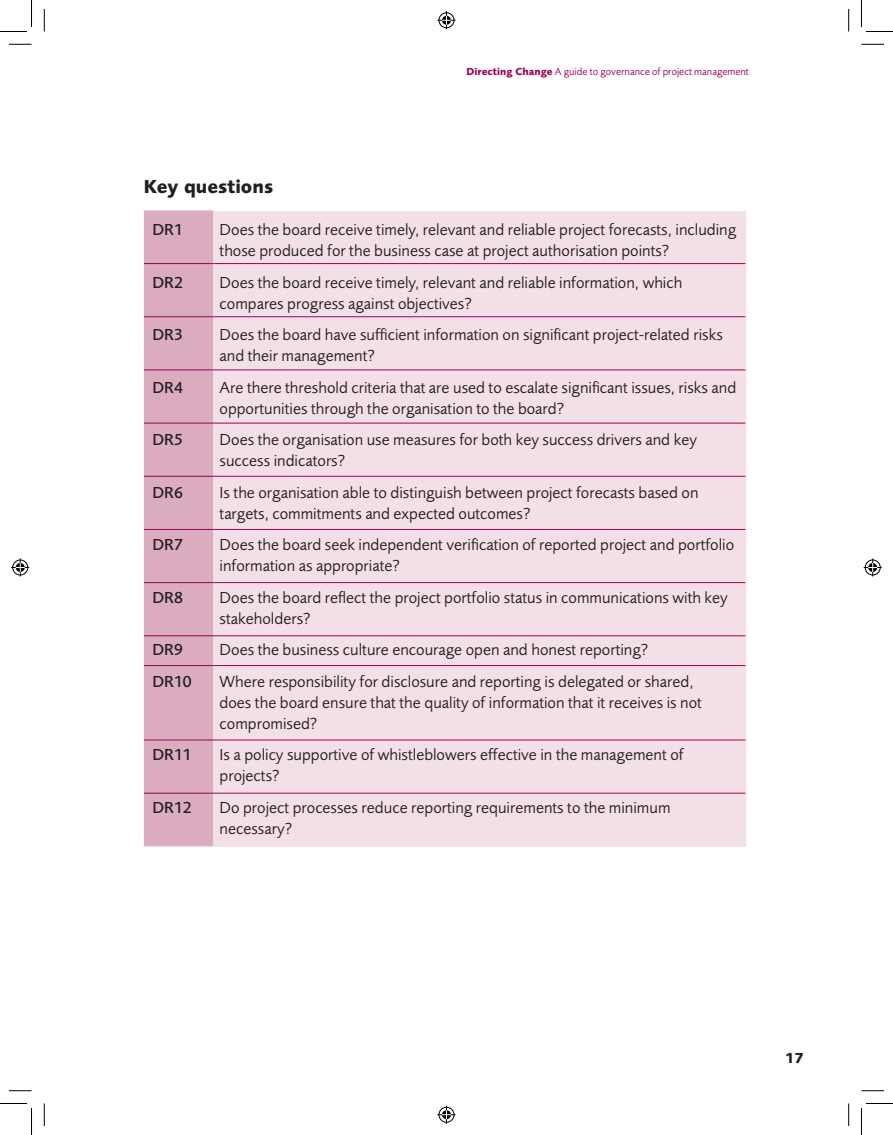
<style>
.page{position:relative;width:893px;height:1135px;background:#fff}
.page>*{position:absolute;margin:0;border:0;box-sizing:border-box;transform-origin:0 0}
.t1{font:700 19.5px "Foundry Sans";color:#231f20}
.t2{font:16.5px/21px "Foundry Sans";color:#231f20}
.t3{font:500 16.5px "Foundry Sans";color:#231f20}
.t4{font:700 15px "Foundry Sans";color:#231f20}
.t5{font:10.5px "Foundry Sans";color:#9c0159}
.s1{font-weight:700}
</style>
<div class="page">
<div style="left:144px;top:210px;width:69px;height:636px;background:#dbacc0"></div>
<div style="left:214px;top:211px;width:531px;height:635px;background:#f3e0e7"></div>
<hr style="left:213px;top:211px;width:1px;height:52px;background:#f3e0e7">
<hr style="left:745px;top:211px;width:1px;height:52px;background:#f3e0e7">
<hr style="left:213px;top:264px;width:1px;height:52px;background:#f3e0e7">
<hr style="left:745px;top:263px;width:1px;height:54px;background:#f3e0e7">
<hr style="left:213px;top:317px;width:1px;height:52px;background:#f3e0e7">
<hr style="left:745px;top:317px;width:1px;height:53px;background:#f3e0e7">
<hr style="left:213px;top:370px;width:1px;height:53px;background:#f3e0e7">
<hr style="left:745px;top:370px;width:1px;height:53px;background:#f3e0e7">
<hr style="left:213px;top:423px;width:1px;height:53px;background:#f3e0e7">
<hr style="left:745px;top:423px;width:1px;height:53px;background:#f3e0e7">
<hr style="left:213px;top:476px;width:1px;height:53px;background:#f3e0e7">
<hr style="left:745px;top:476px;width:1px;height:53px;background:#f3e0e7">
<hr style="left:213px;top:530px;width:1px;height:52px;background:#f3e0e7">
<hr style="left:745px;top:529px;width:1px;height:53px;background:#f3e0e7">
<hr style="left:213px;top:583px;width:1px;height:52px;background:#f3e0e7">
<hr style="left:745px;top:582px;width:1px;height:54px;background:#f3e0e7">
<svg style="left:213px;top:636px;width:1px;height:29px"></svg>
<svg style="left:745px;top:636px;width:1px;height:29px"></svg>
<hr style="left:213px;top:666px;width:1px;height:73px;background:#f3e0e7">
<hr style="left:745px;top:665px;width:1px;height:75px;background:#f3e0e7">
<hr style="left:213px;top:740px;width:1px;height:52px;background:#f3e0e7">
<hr style="left:745px;top:740px;width:1px;height:53px;background:#f3e0e7">
<hr style="left:213px;top:793px;width:1px;height:53px;background:#f3e0e7">
<hr style="left:745px;top:793px;width:1px;height:53px;background:#f3e0e7">
<hr style="left:213px;top:846px;width:532px;height:1px;background:#f3e0e7">
<hr style="left:144px;top:476px;width:69px;height:1px;background:#9c0159">
<hr style="left:213px;top:476px;width:532px;height:1px;background:#9c0159">
<hr style="left:144px;top:529px;width:69px;height:1px;background:#9c0159">
<hr style="left:213px;top:529px;width:532px;height:1px;background:#9c0159">
<hr style="left:144px;top:582px;width:69px;height:1px;background:#9c0159">
<hr style="left:213px;top:582px;width:532px;height:1px;background:#9c0159">
<hr style="left:144px;top:635px;width:69px;height:1px;background:#9c0159">
<hr style="left:213px;top:635px;width:532px;height:1px;background:#9c0159">
<hr style="left:144px;top:665px;width:69px;height:1px;background:#9c0159">
<hr style="left:213px;top:665px;width:532px;height:1px;background:#9c0159">
<hr style="left:144px;top:739px;width:69px;height:1px;background:#9c0159">
<hr style="left:213px;top:739px;width:532px;height:1px;background:#9c0159">
<hr style="left:144px;top:792px;width:69px;height:1px;background:#9c0159">
<hr style="left:213px;top:792px;width:532px;height:1px;background:#9c0159">
<hr style="left:144px;top:263px;width:69px;height:1px;background:#9c0159">
<hr style="left:213px;top:263px;width:532px;height:1px;background:#9c0159">
<hr style="left:144px;top:316px;width:69px;height:1px;background:#9c0159">
<hr style="left:213px;top:316px;width:532px;height:1px;background:#9c0159">
<hr style="left:144px;top:369px;width:69px;height:1px;background:#9c0159">
<hr style="left:213px;top:369px;width:532px;height:1px;background:#9c0159">
<hr style="left:144px;top:423px;width:69px;height:1px;background:#9c0159">
<hr style="left:213px;top:423px;width:532px;height:1px;background:#9c0159">
<svg style="left:9px;top:44px;width:23px;height:1px"></svg>
<svg style="left:861px;top:44px;width:22px;height:1px"></svg>
<svg style="left:9px;top:1090px;width:23px;height:1px"></svg>
<svg style="left:861px;top:1090px;width:22px;height:1px"></svg>
<svg style="left:44px;top:9px;width:1px;height:23px"></svg>
<svg style="left:44px;top:1103px;width:1px;height:22px"></svg>
<svg style="left:848px;top:9px;width:1px;height:23px"></svg>
<svg style="left:848px;top:1103px;width:1px;height:22px"></svg>
<svg style="left:0;top:0;width:32px;height:32px"></svg>
<svg style="left:0;top:1103px;width:32px;height:31px"></svg>
<svg style="left:861px;top:0;width:31px;height:32px"></svg>
<svg style="left:861px;top:1103px;width:31px;height:31px"></svg>
<svg style="left:437px;top:11px;width:18px;height:18px"></svg>
<svg style="left:437px;top:1105px;width:18px;height:18px"></svg>
<svg style="left:11px;top:558px;width:18px;height:18px"></svg>
<svg style="left:863px;top:558px;width:18px;height:18px"></svg>
<p class="t5" style="left:466px;top:65px;width:284px"><span class="s1">Directing Change</span> A guide to governance of project management</p>
<p class="t1" style="left:144px;top:175px;width:131px">Key questions</p>
<p class="t3" style="left:152px;top:220px;width:32px">DR1</p>
<p class="t2" style="left:219px;top:219px;width:518px">Does the board receive timely, relevant and reliable project forecasts, including those produced for the business case at project authorisation points?</p>
<p class="t3" style="left:152px;top:272px;width:32px">DR2</p>
<p class="t2" style="left:219px;top:271px;width:464px">Does the board receive timely, relevant and reliable information, which compares progress against objectives?</p>
<p class="t3" style="left:152px;top:325px;width:32px">DR3</p>
<p class="t2" style="left:219px;top:324px;width:504px">Does the board have sufficient information on significant project-related risks and their management?</p>
<p class="t3" style="left:152px;top:377px;width:32px">DR4</p>
<p class="t2" style="left:219px;top:377px;width:518px">Are there threshold criteria that are used to escalate significant issues, risks and opportunities through the organisation to the board?</p>
<p class="t3" style="left:152px;top:430px;width:32px">DR5</p>
<p class="t2" style="left:219px;top:429px;width:478px">Does the organisation use measures for both key success drivers and key success indicators?</p>
<p class="t3" style="left:152px;top:482px;width:32px">DR6</p>
<p class="t2" style="left:219px;top:482px;width:480px">Is the organisation able to distinguish between project forecasts based on targets, commitments and expected outcomes?</p>
<p class="t3" style="left:152px;top:535px;width:32px">DR7</p>
<p class="t2" style="left:219px;top:534px;width:516px">Does the board seek independent verification of reported project and portfolio information as appropriate?</p>
<p class="t3" style="left:152px;top:587px;width:32px">DR8</p>
<p class="t2" style="left:219px;top:587px;width:509px">Does the board reflect the project portfolio status in communications with key stakeholders?</p>
<p class="t3" style="left:152px;top:640px;width:32px">DR9</p>
<p class="t2" style="left:219px;top:639px;width:430px">Does the business culture encourage open and honest reporting?</p>
<p class="t3" style="left:152px;top:671px;width:41px">DR10</p>
<p class="t2" style="left:219px;top:671px;width:483px">Where responsibility for disclosure and reporting is delegated or shared, does the board ensure that the quality of information that it receives is not compromised?</p>
<p class="t3" style="left:152px;top:745px;width:41px">DR11</p>
<p class="t2" style="left:219px;top:744px;width:465px">Is a policy supportive of whistleblowers effective in the management of projects?</p>
<p class="t3" style="left:152px;top:797px;width:41px">DR12</p>
<p class="t2" style="left:219px;top:797px;width:452px">Do project processes reduce reporting requirements to the minimum necessary?</p>
<p class="t4" style="left:784px;top:1049px;width:20px">17</p>
</div>
